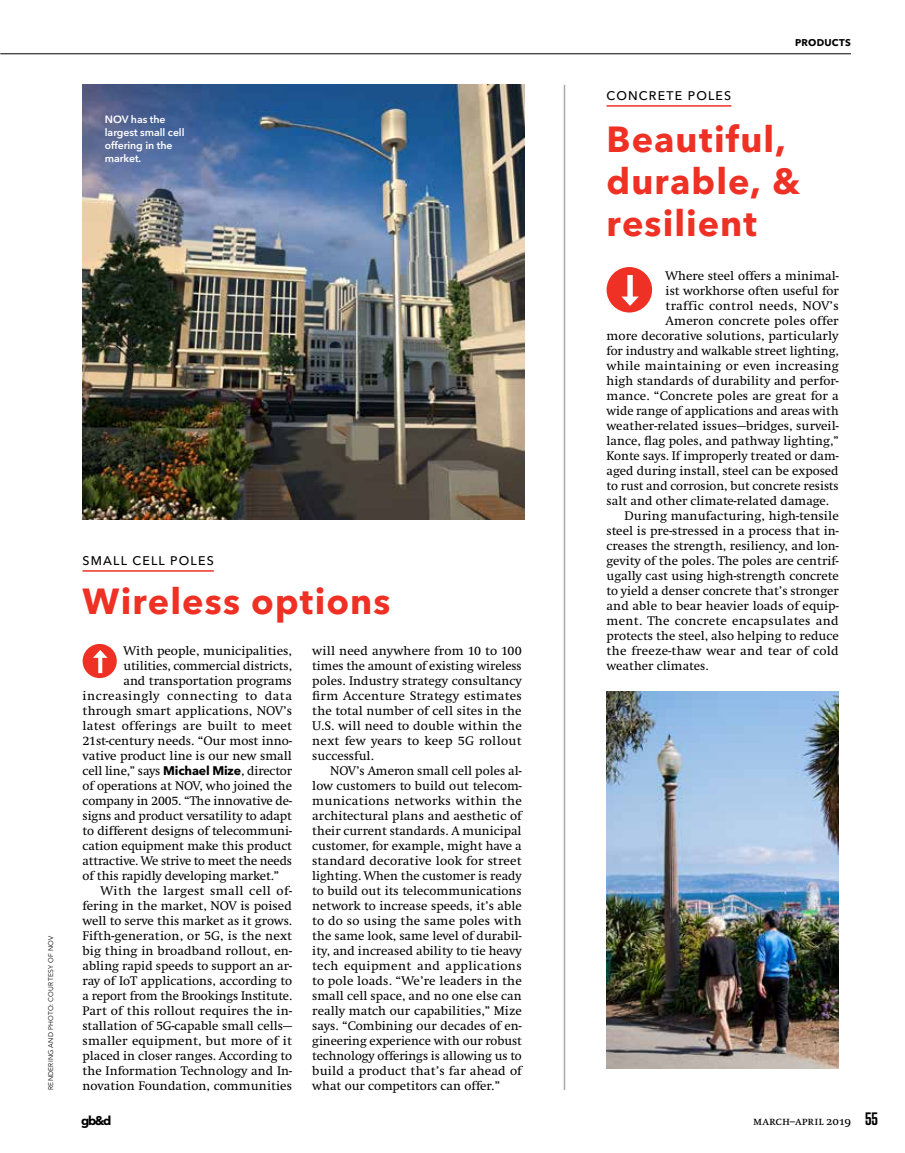
<style>
.page{position:relative;width:905px;height:1153px;background:#fff}
.page>*{position:absolute;margin:0;border:0;box-sizing:border-box;transform-origin:0 0}
.t1{font:700 36px/42px "Avenir Next LT Pro";letter-spacing:.03em;color:#ee3124}
.t2{font:12.9px/15px "Swift";color:#000;text-align:justify}
.t3{font:12.9px "Swift";letter-spacing:.02em;color:#000}
.t4{font:12.9px "Swift";letter-spacing:.035em;color:#000}
.t5{font:12.9px "Swift";letter-spacing:.025em;color:#000}
.t6{font:700 12.6px "Avenir Next LT Pro";color:#000}
.t7{font:500 12.45px "Avenir Next LT Pro";letter-spacing:.095em;color:#000}
.t8{font:12.3px "Swift SC";letter-spacing:-.005em;color:#000}
.t9{font:600 10.5px/13px "Avenir Next LT Pro";letter-spacing:-.005em;color:#fff}
.t10{font:700 9.75px "Avenir Next LT Pro";letter-spacing:.025em;color:#000}
.t11{font:6.75px "Avenir Next LT Pro";letter-spacing:.04em;color:#000}
.s1{font-family:"Avenir Next LT Pro";font-weight:700;font-size:12.45px}
.s2{font-family:"Tungsten";font-weight:600;font-size:18px}
</style>
<div class="page">
<hr style="left:0;top:54px;width:850px;height:1px;background:#000">
<hr style="left:563px;top:85px;width:2px;height:1005px;background:#a7a9ac">
<hr style="left:606px;top:105px;width:125px;height:2px;background:#ee3124">
<div style="left:606px;top:267px;width:46px;height:46px;background:#ee3124;border-radius:50%"></div>
<div style="left:627px;top:275px;width:5px;height:24px;background:#fff"></div>
<svg style="left:622px;top:297px;width:16px;height:9px"></svg>
<img style="left:606px;top:691px;width:232px;height:377px">
<hr style="left:82px;top:570px;width:132px;height:2px;background:#ee3124">
<div style="left:83px;top:644px;width:34px;height:34px;background:#ee3124;border-radius:50%"></div>
<svg style="left:98px;top:658px;width:4px;height:15px"></svg>
<svg style="left:93px;top:650px;width:15px;height:8px"></svg>
<img style="left:82px;top:85px;width:442px;height:435px">
<p class="t11" style="left:47px;top:1090px;width:156px;rotate:-90deg">RENDERING AND PHOTO: COURTESY OF NOV</p>
<p class="t9" style="left:105px;top:113px;width:81px">NOV has the largest small cell offering in the market.</p>
<p class="t7" style="left:82px;top:553px;width:133px">SMALL CELL POLES</p>
<h1 class="t1" style="left:82px;top:580px;width:309px">Wireless options</h1>
<p class="t2" style="left:123px;top:643px;width:170px">With people, municipalities,</p>
<p class="t2" style="left:123px;top:658px;width:170px">utilities, commercial districts,</p>
<p class="t2" style="left:123px;top:673px;width:170px">and transportation programs</p>
<p class="t4" style="left:82px;top:689px;width:211px">increasingly connecting to data</p>
<p class="t2" style="left:82px;top:703px;width:211px">through smart applications, NOV’s</p>
<p class="t3" style="left:82px;top:719px;width:211px">latest offerings are built to meet</p>
<p class="t2" style="left:82px;top:733px;width:211px">21st-century needs. “Our most inno-</p>
<p class="t2" style="left:82px;top:748px;width:211px">vative product line is our new small</p>
<p class="t2" style="left:82px;top:763px;width:211px">cell line,” says <span class="s1">Michael Mize</span>, director</p>
<p class="t2" style="left:82px;top:778px;width:211px">of operations at NOV, who joined the</p>
<p class="t2" style="left:82px;top:793px;width:211px">company in 2005. “The innovative de-</p>
<p class="t2" style="left:82px;top:808px;width:211px">signs and product versatility to adapt</p>
<p class="t2" style="left:82px;top:823px;width:211px">to different designs of telecommuni-</p>
<p class="t2" style="left:82px;top:838px;width:211px">cation equipment make this product</p>
<p class="t2" style="left:82px;top:853px;width:211px">attractive. We strive to meet the needs</p>
<p class="t2" style="left:82px;top:868px;width:198px">of this rapidly developing market.”</p>
<p class="t5" style="left:100px;top:884px;width:193px">With the largest small cell of-</p>
<p class="t2" style="left:82px;top:898px;width:211px">fering in the market, NOV is poised</p>
<p class="t2" style="left:82px;top:913px;width:211px">well to serve this market as it grows.</p>
<p class="t2" style="left:82px;top:928px;width:211px">Fifth-generation, or 5G, is the next</p>
<p class="t2" style="left:82px;top:943px;width:211px">big thing in broadband rollout, en-</p>
<p class="t2" style="left:82px;top:958px;width:211px">abling rapid speeds to support an ar-</p>
<p class="t2" style="left:82px;top:973px;width:211px">ray of IoT applications, according to</p>
<p class="t2" style="left:82px;top:988px;width:211px">a report from the Brookings Institute.</p>
<p class="t2" style="left:82px;top:1003px;width:211px">Part of this rollout requires the in-</p>
<p class="t2" style="left:82px;top:1018px;width:211px">stallation of 5G-capable small cells—</p>
<p class="t2" style="left:82px;top:1033px;width:211px">smaller equipment, but more of it</p>
<p class="t2" style="left:82px;top:1048px;width:211px">placed in closer ranges. According to</p>
<p class="t2" style="left:82px;top:1063px;width:211px">the Information Technology and In-</p>
<p class="t2" style="left:82px;top:1078px;width:211px">novation Foundation, communities</p>
<p class="t2" style="left:312px;top:643px;width:211px">will need anywhere from 10 to 100 times the amount of existing wireless poles. Industry strategy consultancy firm Accenture Strategy estimates the total number of cell sites in the U.S. will need to double within the next few years to keep 5G rollout successful.</p>
<p class="t2" style="left:312px;top:763px;width:211px;text-indent:18px">NOV’s Ameron small cell poles al&shy;low customers to build out telecom&shy;munications networks within the architectural plans and aesthetic of their current standards. A municipal customer, for example, might have a standard decorative look for street lighting. When the customer is ready to build out its telecommunications network to increase speeds, it’s able to do so using the same poles with the same look, same level of durabil&shy;ity, and increased ability to tie heavy tech equipment and applications to pole loads. “We’re leaders in the small cell space, and no one else can really match our capabilities,” Mize says. “Combining our decades of en&shy;gineering experience with our robust technology offerings is allowing us to build a product that’s far ahead of</p>
<p class="t2" style="left:312px;top:1078px;width:189px">what our competitors can offer.”</p>
<p class="t10" style="left:795px;top:37px;width:57px">PRODUCTS</p>
<p class="t7" style="left:606px;top:88px;width:126px">CONCRETE POLES</p>
<h1 class="t1" style="left:606px;top:118px;width:195px">Beautiful, durable, &amp; resilient</h1>
<p class="t2" style="left:665px;top:268px;width:175px">Where steel offers a minimal-</p>
<p class="t2" style="left:665px;top:283px;width:175px">ist workhorse often useful for</p>
<p class="t3" style="left:665px;top:299px;width:174px">traffic control needs, NOV’s</p>
<p class="t2" style="left:665px;top:313px;width:175px">Ameron concrete poles offer</p>
<p class="t2" style="left:606px;top:328px;width:233px">more decorative solutions, particularly</p>
<p class="t2" style="left:606px;top:343px;width:234px">for industry and walkable street lighting,</p>
<p class="t2" style="left:606px;top:358px;width:234px">while maintaining or even increasing</p>
<p class="t2" style="left:606px;top:373px;width:234px">high standards of durability and perfor-</p>
<p class="t2" style="left:606px;top:388px;width:234px">mance. “Concrete poles are great for a</p>
<p class="t2" style="left:606px;top:403px;width:234px">wide range of applications and areas with</p>
<p class="t2" style="left:606px;top:418px;width:234px">weather-related issues—bridges, surveil-</p>
<p class="t2" style="left:606px;top:433px;width:234px">lance, flag poles, and pathway lighting,”</p>
<p class="t2" style="left:606px;top:448px;width:234px">Konte says. If improperly treated or dam-</p>
<p class="t2" style="left:606px;top:463px;width:234px">aged during install, steel can be exposed</p>
<p class="t2" style="left:606px;top:478px;width:234px">to rust and corrosion, but concrete resists</p>
<p class="t2" style="left:606px;top:493px;width:224px">salt and other climate-related damage.</p>
<p class="t2" style="left:624px;top:508px;width:216px">During manufacturing, high-tensile</p>
<p class="t2" style="left:606px;top:523px;width:234px">steel is pre-stressed in a process that in-</p>
<p class="t2" style="left:606px;top:538px;width:234px">creases the strength, resiliency, and lon-</p>
<p class="t2" style="left:606px;top:553px;width:234px">gevity of the poles. The poles are centrif-</p>
<p class="t2" style="left:606px;top:568px;width:234px">ugally cast using high-strength concrete</p>
<p class="t2" style="left:606px;top:583px;width:234px">to yield a denser concrete that’s stronger</p>
<p class="t2" style="left:606px;top:598px;width:234px">and able to bear heavier loads of equip-</p>
<p class="t3" style="left:606px;top:614px;width:234px">ment. The concrete encapsulates and</p>
<p class="t2" style="left:606px;top:628px;width:234px">protects the steel, also helping to reduce</p>
<p class="t2" style="left:606px;top:643px;width:234px">the freeze-thaw wear and tear of cold</p>
<p class="t2" style="left:606px;top:658px;width:103px">weather climates.</p>
<p class="t6" style="left:81px;top:1113px;width:32px">gb&amp;d</p>
<p class="t8" style="left:753px;top:1115px;width:126px">march–april 2019 <span class="s2">55</span></p>
</div>
